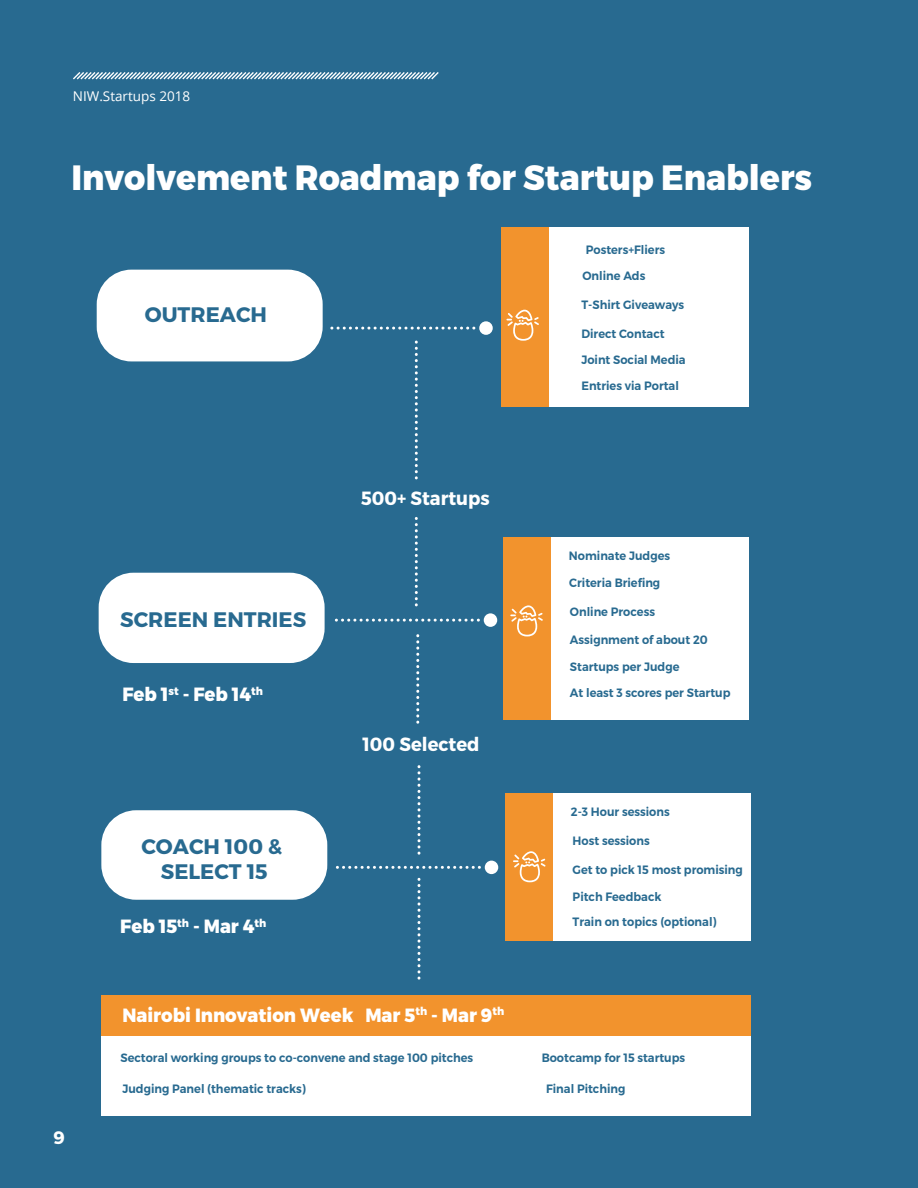
<style>
.page{position:relative;width:918px;height:1188px;background:#286a90}
.page>*{position:absolute;margin:0;border:0;box-sizing:border-box;transform-origin:0 0}
.t1{font:800 35.1px "Montserrat";color:#fff;scale:.94 1}
.t2{font:700 21px/25.2px "Montserrat";color:#286a90;text-align:center}
.t3{font:800 19.2px "Montserrat";color:#fff;scale:.94 1}
.t4{font:700 19.2px "Montserrat";color:#fff;scale:.94 1}
.t5{font:700 18px "Montserrat";color:#fff}
.t6{font:13.5px "Open Sans";color:#fff}
.t7{font:600 12.15px/25.5px "Montserrat";color:#286a90;scale:.94 1}
</style>
<div class="page">
<svg style="left:73px;top:72px;width:366px;height:8px"></svg>
<div style="left:97px;top:270px;width:226px;height:91px;background:#fff;border-radius:35px"></div>
<svg style="left:415px;top:342px;width:3px;height:138px"></svg>
<svg style="left:332px;top:327px;width:144px;height:3px"></svg>
<div style="left:479px;top:321px;width:14px;height:14px;background:#fff;border-radius:50%"></div>
<div style="left:501px;top:228px;width:247px;height:179px;background:#fff"></div>
<div style="left:501px;top:228px;width:48px;height:179px;background:#f2932d"></div>
<div style="left:99px;top:573px;width:226px;height:90px;background:#fff;border-radius:35px"></div>
<svg style="left:336px;top:619px;width:144px;height:3px"></svg>
<div style="left:484px;top:613px;width:13px;height:14px;background:#fff;border-radius:50%"></div>
<div style="left:503px;top:537px;width:245px;height:182px;background:#fff"></div>
<div style="left:503px;top:537px;width:47px;height:182px;background:#f2932d"></div>
<svg style="left:415px;top:518px;width:3px;height:88px"></svg>
<div style="left:101px;top:810px;width:226px;height:90px;background:#fff;border-radius:35px"></div>
<svg style="left:337px;top:866px;width:144px;height:3px"></svg>
<div style="left:485px;top:861px;width:13px;height:13px;background:#fff;border-radius:50%"></div>
<div style="left:505px;top:793px;width:246px;height:148px;background:#fff"></div>
<div style="left:505px;top:793px;width:48px;height:148px;background:#f2932d"></div>
<svg style="left:417px;top:767px;width:3px;height:87px"></svg>
<svg style="left:416px;top:636px;width:3px;height:87px"></svg>
<div style="left:101px;top:995px;width:650px;height:121px;background:#fff"></div>
<svg style="left:506px;top:310px;width:33px;height:31px"></svg>
<svg style="left:510px;top:605px;width:33px;height:31px"></svg>
<svg style="left:513px;top:851px;width:33px;height:31px"></svg>
<svg style="left:418px;top:879px;width:3px;height:100px"></svg>
<div style="left:101px;top:995px;width:650px;height:41px;background:#f2932d"></div>
<p class="t6" style="left:73px;top:87px;width:119px">NIW.Startups 2018</p>
<h1 class="t1" style="left:71px;top:156px;width:790px">Involvement Roadmap for Startup Enablers</h1>
<h2 class="t2" style="left:145px;top:302px;width:124px">OUTREACH</h2>
<p class="t7" style="left:586px;top:237px;width:86px">Posters+Fliers</p>
<p class="t7" style="left:582px;top:264px;width:69px">Online Ads</p>
<p class="t7" style="left:581px;top:293px;width:111px">T-Shirt Giveaways</p>
<p class="t7" style="left:581px;top:321px;width:90px">Direct Contact</p>
<p class="t7" style="left:581px;top:347px;width:112px">Joint Social Media</p>
<p class="t7" style="left:581px;top:374px;width:105px">Entries via Portal</p>
<h3 class="t5" style="left:54px;top:1127px;width:13px">9</h3>
<h2 class="t2" style="left:120px;top:607px;width:187px">SCREEN ENTRIES</h2>
<h3 class="t3" style="left:122px;top:683px;width:151px">Feb 1<sup>st</sup> - Feb 14<sup>th</sup></h3>
<h2 class="t2" style="left:141px;top:834px;width:142px">COACH 100 &amp;<br>SELECT 15</h2>
<h3 class="t3" style="left:120px;top:915px;width:157px">Feb 15<sup>th</sup> - Mar 4<sup>th</sup></h3>
<h3 class="t4" style="left:361px;top:487px;width:138px">500+ Startups</h3>
<h3 class="t4" style="left:363px;top:732px;width:126px">100 Selected</h3>
<h3 class="t3" style="left:122px;top:1003px;width:408px">Nairobi Innovation Week Mar 5<sup>th</sup> - Mar 9<sup>th</sup></h3>
<p class="t7" style="left:121px;top:1045px;width:377px">Sectoral working groups to co-convene and stage 100 pitches</p>
<p class="t7" style="left:122px;top:1076px;width:197px">Judging Panel (thematic tracks)</p>
<p class="t7" style="left:569px;top:543px;width:109px">Nominate Judges</p>
<p class="t7" style="left:569px;top:570px;width:98px">Criteria Briefing</p>
<p class="t7" style="left:570px;top:599px;width:92px">Online Process</p>
<p class="t7" style="left:570px;top:628px;width:148px">Assignment of about 20</p>
<p class="t7" style="left:570px;top:655px;width:172px">Startups per Judge<br>At least 3 scores per Startup</p>
<p class="t7" style="left:571px;top:800px;width:107px">2-3 Hour sessions</p>
<p class="t7" style="left:573px;top:829px;width:84px">Host sessions</p>
<p class="t7" style="left:573px;top:857px;width:183px">Get to pick 15 most promising</p>
<p class="t7" style="left:573px;top:884px;width:155px">Pitch Feedback<br>Train on topics (optional)</p>
<p class="t7" style="left:542px;top:1045px;width:154px">Bootcamp for 15 startups</p>
<p class="t7" style="left:546px;top:1076px;width:86px">Final Pitching</p>
</div>
